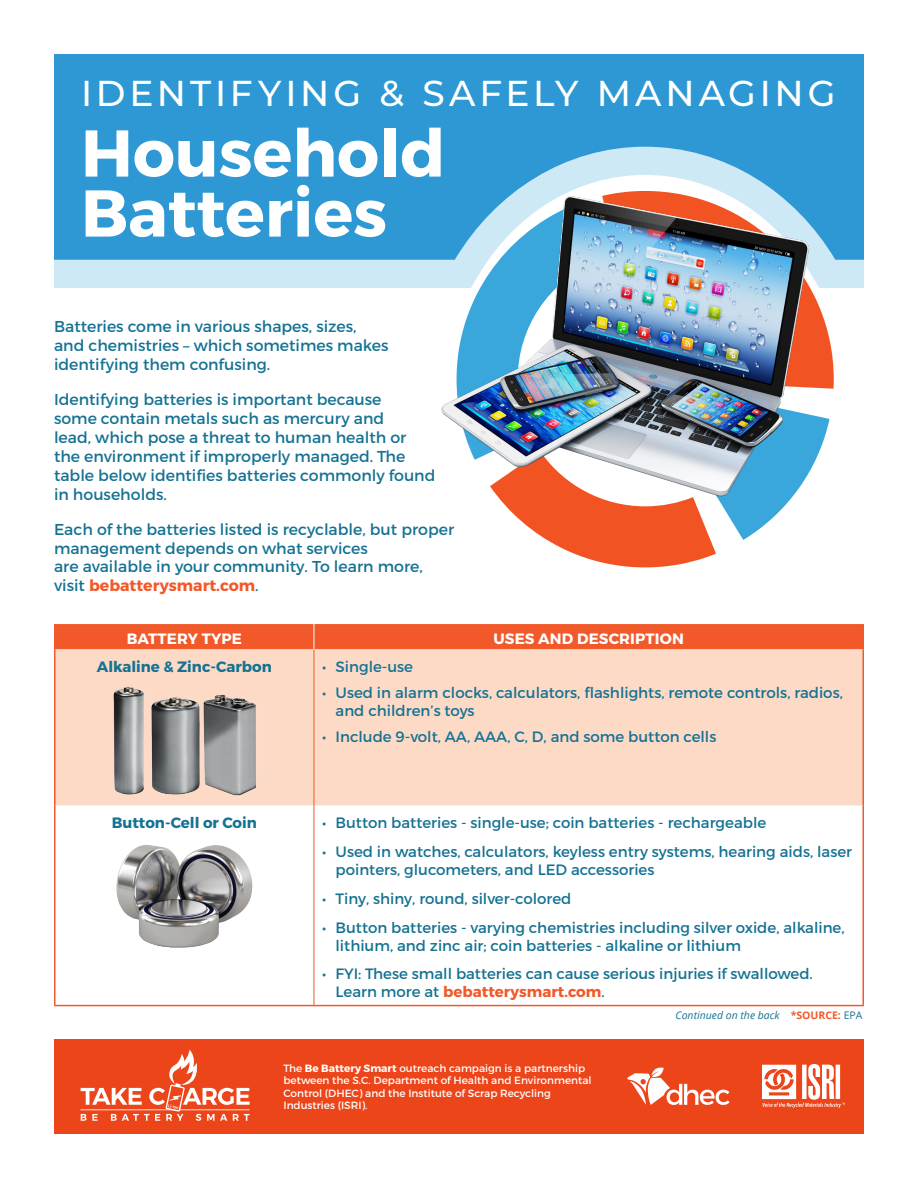
<style>
.page{position:relative;width:918px;height:1188px;background:#fff}
.page>*{position:absolute;margin:0;border:0;box-sizing:border-box;transform-origin:0 0}
.t1{font:700 66px/60px "Montserrat";color:#fff}
.t2{font:500 36px "Montserrat";letter-spacing:.11em;color:#fff}
.t3{font:15.75px/18.9px "Montserrat";color:#157293}
.t4{font:15px/18px "Montserrat";color:#157293}
.t5{font:700 15px "Montserrat";color:#157293}
.t6{font:700 15px "Montserrat";letter-spacing:.01em;color:#fff}
.t7{font:10.5px/12.6px "Montserrat";color:#fff}
.t8{font:italic 10.5px "Open Sans";color:#157293}
.s1{font-weight:700;color:#f1592a}
.s2{font-weight:700;font-style:normal;color:#f1592a}
.s3{font-style:normal}
.s4{font-weight:700}
</style>
<div class="page">
<div style="left:54px;top:260px;width:810px;height:28px;background:#cee9f6"></div>
<div style="left:54px;top:54px;width:810px;height:206px;background:#2d98d3"></div>
<svg style="left:502px;top:415px;width:328px;height:152px"></svg>
<svg style="left:815px;top:191px;width:19px;height:198px"></svg>
<div style="left:54px;top:953px;width:810px;height:181px;background:#ed451a"></div>
<div style="left:54px;top:624px;width:810px;height:415px;background:#fff"></div>
<div style="left:56px;top:649px;width:806px;height:157px;background:#fddac6"></div>
<svg style="left:56px;top:806px;width:806px;height:201px"></svg>
<hr style="left:314px;top:649px;width:1px;height:157px;background:#f1582c">
<hr style="left:314px;top:806px;width:1px;height:199px;background:#f1582c">
<div style="left:56px;top:624px;width:806px;height:25px;background:#f1592a"></div>
<hr style="left:54px;top:624px;width:2px;height:25px;background:#f1592a">
<hr style="left:862px;top:624px;width:2px;height:25px;background:#f1592a">
<hr style="left:54px;top:649px;width:2px;height:157px;background:#f1592a">
<hr style="left:862px;top:649px;width:2px;height:157px;background:#f1592a">
<hr style="left:54px;top:806px;width:2px;height:199px;background:#f1592a">
<hr style="left:862px;top:806px;width:2px;height:199px;background:#f1592a">
<hr style="left:54px;top:1005px;width:260px;height:1px;background:#f1592a">
<hr style="left:314px;top:1005px;width:550px;height:1px;background:#f1592a">
<img style="left:111px;top:686px;width:146px;height:112px">
<img style="left:114px;top:842px;width:141px;height:107px">
<svg style="left:81px;top:1050px;width:169px;height:71px"></svg>
<img style="left:435px;top:186px;width:380px;height:316px">
<svg style="left:627px;top:1068px;width:103px;height:37px"></svg>
<img style="left:762px;top:1065px;width:83px;height:43px">
<p class="t2" style="left:81px;top:68px;width:756px">IDENTIFYING &amp; SAFELY MANAGING</p>
<p class="t1" style="left:81px;top:124px;width:366px">Household<br>Batteries</p>
<p class="t3" style="left:54px;top:317px;width:336px">Batteries come in various shapes, sizes, and chemistries – which sometimes makes identifying them confusing.</p>
<p class="t3" style="left:54px;top:390px;width:383px">Identifying batteries is important because<br>some contain metals such as mercury and<br>lead, which pose a threat to human health or the environment if improperly managed. The table below identifies batteries commonly found in households.</p>
<p class="t3" style="left:54px;top:520px;width:402px">Each of the batteries listed is recyclable, but proper management depends on what services<br>are available in your community. To learn more, visit <span class="s1">bebatterysmart.com</span>.</p>
<p class="t6" style="left:127px;top:629px;width:117px">BATTERY TYPE</p>
<p class="t6" style="left:493px;top:629px;width:192px">USES AND DESCRIPTION</p>
<p class="t5" style="left:97px;top:657px;width:176px">Alkaline &amp; Zinc-Carbon</p>
<p class="t4" style="left:322px;top:658px;width:93px">• Single-use</p>
<p class="t4" style="left:336px;top:684px;width:509px;text-indent:-14px">• Used in alarm clocks, calculators, flashlights, remote controls, radios, and children’s toys</p>
<p class="t4" style="left:322px;top:728px;width:396px">• Include 9-volt, AA, AAA, C, D, and some button cells</p>
<p class="t5" style="left:112px;top:814px;width:147px">Button-Cell or Coin</p>
<p class="t4" style="left:322px;top:814px;width:446px">• Button batteries - single-use; coin batteries - rechargeable</p>
<p class="t4" style="left:336px;top:843px;width:518px;text-indent:-14px">• Used in watches, calculators, keyless entry systems, hearing aids, laser pointers, glucometers, and LED accessories</p>
<p class="t4" style="left:322px;top:889px;width:251px">• Tiny, shiny, round, silver-colored</p>
<p class="t4" style="left:336px;top:918px;width:511px;text-indent:-14px">• Button batteries - varying chemistries including silver oxide, alkaline, lithium, and zinc air; coin batteries - alkaline or lithium</p>
<p class="t4" style="left:336px;top:965px;width:479px;text-indent:-14px">• FYI: These small batteries can cause serious injuries if swallowed.<br>Learn more at <span class="s1">bebatterysmart.com</span>.</p>
<p class="t8" style="left:676px;top:1008px;width:188px">Continued on the back <span class="s2">*SOURCE:</span> <span class="s3">EPA</span></p>
<p class="t7" style="left:284px;top:1062px;width:310px">The <span class="s4">Be Battery Smart</span> outreach campaign is a partnership between the S.C. Department of Health and Environmental Control (DHEC) and the Institute of Scrap Recycling Industries (ISRI).</p>
</div>
